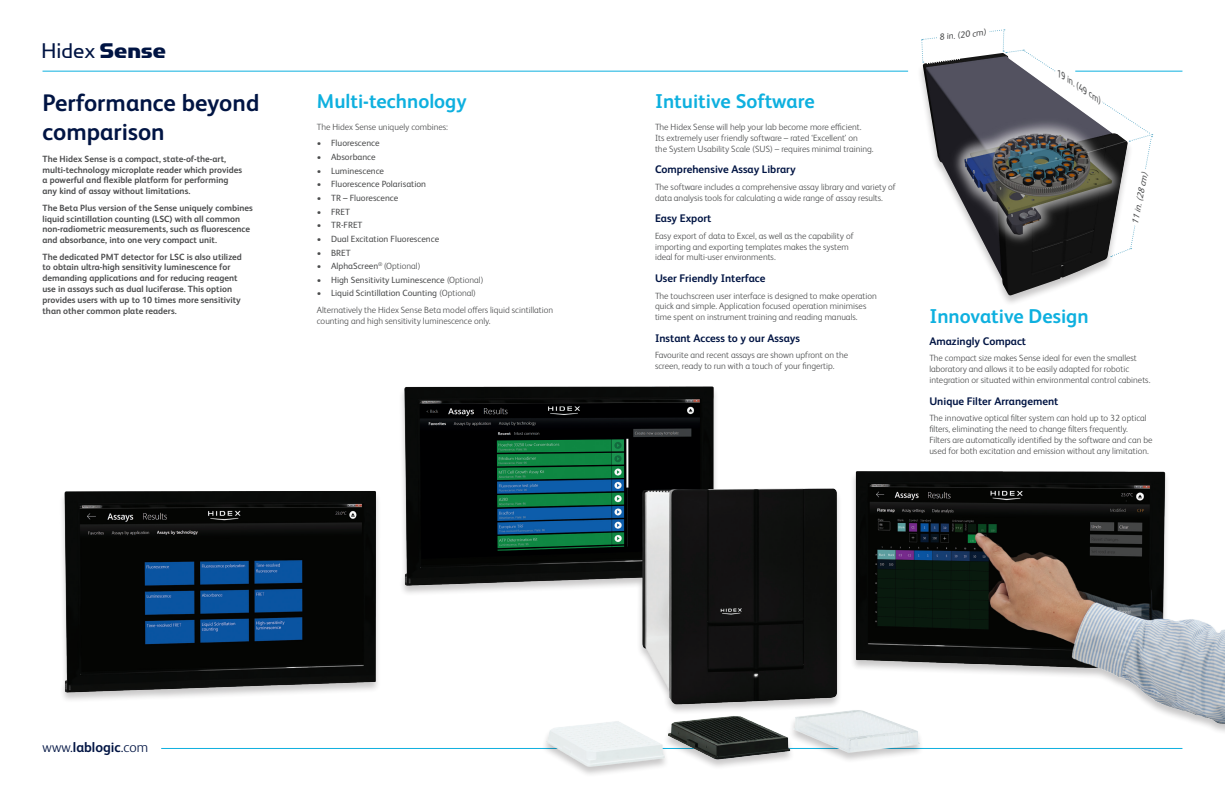
<style>
.page{position:relative;width:1225px;height:791px;background:#fff}
.page>*{position:absolute;margin:0;border:0;box-sizing:border-box;transform-origin:0 0}
.t1{font:700 24px/28.8px "FS Albert Pro";color:#001443}
.t2{font:24px "Simian Display Orangutan";color:#001443}
.t3{font:700 20px "FS Albert Pro";color:#0eb0df}
.t4{font:300 14px "FS Albert Pro";letter-spacing:.005em;color:#001443}
.t5{font:700 11px "FS Albert Pro";color:#001443}
.t6{font:300 9px/10.8px "FS Albert Pro";color:#4b4c4d}
.t7{font:700 9px/10.8px "FS Albert Pro";color:#4b4c4d}
.t8{font:9px "FS Albert Pro";color:#4b4c4d}
.t9{font:italic 9px "FS Albert Pro";color:#4b4c4d}
.s1{font-family:"Simian Display Chimpanzee"}
.s2{font-weight:300}
.s3{font-weight:700}
</style>
<div class="page">
<hr style="left:161px;top:748px;width:1021px;height:1px;background:#0eb0df">
<img style="left:985px;top:257px;width:127px;height:38px">
<svg style="left:920px;top:29px;width:234px;height:228px"></svg>
<img style="left:62px;top:491px;width:316px;height:209px">
<hr style="left:1075px;top:71px;width:107px;height:1px;background:#0eb0df">
<hr style="left:43px;top:71px;width:865px;height:1px;background:#0eb0df">
<img style="left:402px;top:386px;width:823px;height:384px">
<p class="t2" style="left:41px;top:38px;width:126px">Hidex <span class="s1">Sense</span></p>
<p class="t1" style="left:43px;top:87px;width:218px">Performance beyond comparison</p>
<p class="t7" style="left:43px;top:153px;width:201px">The Hidex Sense is a compact, state-of-the-art, multi-technology microplate reader which provides a powerful and flexible platform for performing any kind of assay without limitations.</p>
<p class="t7" style="left:43px;top:202px;width:212px">The Beta Plus version of the Sense uniquely combines liquid scintillation counting (LSC) with all common non-radiometric measurements, such as fluorescence and absorbance, into one very compact unit.</p>
<p class="t7" style="left:43px;top:251px;width:201px">The dedicated PMT detector for LSC is also utilized to obtain ultra-high sensitivity luminescence for demanding applications and for reducing reagent use in assays such as dual luciferase. This option provides users with up to 10 times more sensitivity than other common plate readers.</p>
<p class="t3" style="left:317px;top:87px;width:151px">Multi-technology</p>
<p class="t6" style="left:317px;top:121px;width:133px">The Hidex Sense uniquely combines:</p>
<p class="t8" style="left:317px;top:137px;width:64px">• Fluorescence</p>
<p class="t8" style="left:317px;top:151px;width:60px">• Absorbance</p>
<p class="t8" style="left:317px;top:164px;width:69px">• Luminescence</p>
<p class="t8" style="left:317px;top:178px;width:111px">• Fluorescence Polarisation</p>
<p class="t8" style="left:317px;top:191px;width:83px">• TR – Fluorescence</p>
<p class="t8" style="left:317px;top:205px;width:35px">• FRET</p>
<p class="t8" style="left:317px;top:219px;width:47px">• TR-FRET</p>
<p class="t8" style="left:317px;top:232px;width:124px">• Dual Excitation Fluorescence</p>
<p class="t8" style="left:317px;top:246px;width:35px">• BRET</p>
<p class="t8" style="left:317px;top:260px;width:105px">• AlphaScreen<sup>®</sup> <span class="s2">(Optional)</span></p>
<p class="t8" style="left:317px;top:273px;width:168px">• High Sensitivity Luminescence <span class="s2">(Optional)</span></p>
<p class="t8" style="left:317px;top:287px;width:161px">• Liquid Scintillation Counting <span class="s2">(Optional)</span></p>
<p class="t6" style="left:317px;top:304px;width:238px">Alternatively the Hidex Sense Beta model offers liquid scintillation counting and high sensitivity luminescence only.</p>
<p class="t3" style="left:655px;top:87px;width:161px">Intuitive Software</p>
<p class="t6" style="left:655px;top:121px;width:220px">The Hidex Sense will help your lab become more efficient.<br>Its extremely user friendly software – rated ‘Excellent’ on<br>the System Usability Scale (SUS) – requires minimal training.</p>
<p class="t5" style="left:655px;top:162px;width:142px">Comprehensive Assay Library</p>
<p class="t6" style="left:655px;top:181px;width:242px">The software includes a comprehensive assay library and variety of data analysis tools for calculating a wide range of assay results.</p>
<p class="t5" style="left:655px;top:211px;width:58px">Easy Export</p>
<p class="t6" style="left:655px;top:230px;width:200px">Easy export of data to Excel, as well as the capability of importing and exporting templates makes the system ideal for multi-user environments.</p>
<p class="t5" style="left:655px;top:270px;width:112px">User Friendly Interface</p>
<p class="t6" style="left:655px;top:289px;width:223px">The touchscreen user interface is designed to make operation quick and simple. Application focused operation minimises time spent on instrument training and reading manuals.</p>
<p class="t5" style="left:655px;top:330px;width:146px">Instant Access to y our Assays</p>
<p class="t6" style="left:655px;top:349px;width:195px">Favourite and recent assays are shown upfront on the screen, ready to run with a touch of your fingertip.</p>
<p class="t8" style="left:938px;top:31px;width:49px;rotate:-6deg">8 in. (20 cm)</p>
<p class="t9" style="left:1062px;top:68px;width:54px;rotate:33deg">19 in. (49 cm)</p>
<p class="t9" style="left:1128px;top:223px;width:54px;rotate:-79deg">11 in. (28 cm)</p>
<p class="t3" style="left:929px;top:302px;width:161px">Innovative Design</p>
<p class="t5" style="left:929px;top:333px;width:98px">Amazingly Compact</p>
<p class="t6" style="left:929px;top:352px;width:222px">The compact size makes Sense ideal for even the smallest laboratory and allows it to be easily adapted for robotic integration or situated within environmental control cabinets.</p>
<p class="t5" style="left:929px;top:393px;width:130px">Unique Filter Arrangement</p>
<p class="t6" style="left:929px;top:412px;width:225px">The innovative optical filter system can hold up to 32 optical filters, eliminating the need to change filters frequently.<br>Filters are automatically identified by the software and can be used for both excitation and emission without any limitation.</p>
<p class="t4" style="left:43px;top:737px;width:107px">www.<span class="s3">lablogic</span>.com</p>
</div>
